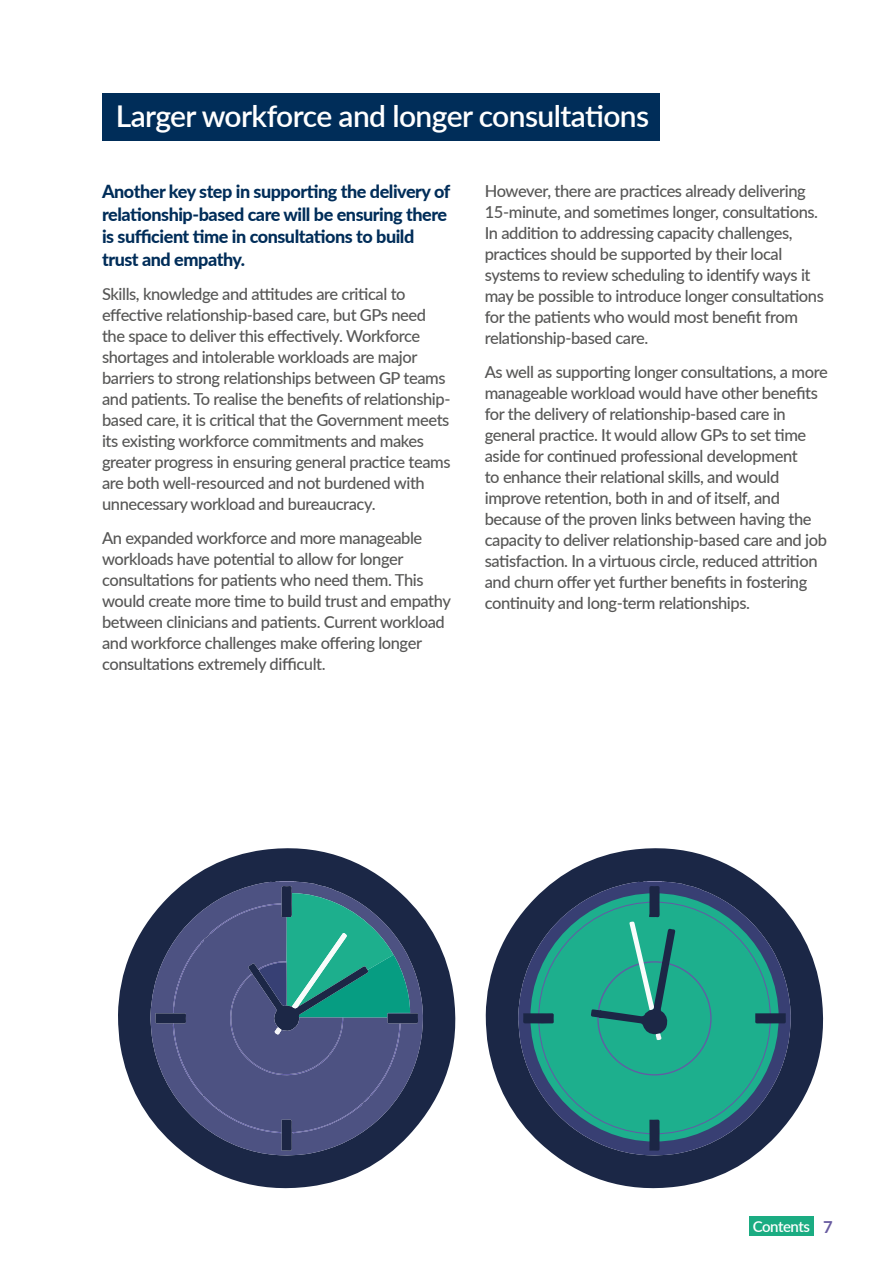
<style>
.page{position:relative;width:893px;height:1263px;background:#fff}
.page>*{position:absolute;margin:0;border:0;box-sizing:border-box;transform-origin:0 0}
.t1{font:600 30px "Lato";letter-spacing:-.02em;color:#fff}
.t2{font:800 18px/22.5px "Lato";letter-spacing:-.025em;color:#002d59}
.t3{font:500 16.5px/21px "Lato";letter-spacing:-.025em;color:#575756}
.t4{font:600 15px "Lato";letter-spacing:-.035em;color:#fff}
.s1{font-weight:700;font-size:16.5px;color:#685ba0}
</style>
<div class="page">
<div style="left:102px;top:94px;width:557px;height:47px;background:#002d59"></div>
<svg style="left:118px;top:848px;width:338px;height:340px"></svg>
<svg style="left:150px;top:881px;width:273px;height:274px;fill:#1b2746"></svg>
<svg style="left:155px;top:881px;width:263px;height:270px;background:#415c7c"></svg>
<svg style="left:486px;top:848px;width:337px;height:340px"></svg>
<svg style="left:518px;top:881px;width:273px;height:274px;background:#3c4669"></svg>
<div style="left:530px;top:893px;width:249px;height:248px;background:#1daf8d;border-radius:50%"></div>
<svg style="left:591px;top:881px;width:84px;height:159px"></svg>
<svg style="left:649px;top:1119px;width:11px;height:32px"></svg>
<svg style="left:523px;top:1013px;width:31px;height:10px"></svg>
<svg style="left:755px;top:1012px;width:31px;height:11px"></svg>
<div style="left:749px;top:1216px;width:65px;height:20px;background:#1bac82"></div>
<p class="t1" style="left:116px;top:95px;width:535px">Larger workforce and longer consultations</p>
<p class="t2" style="left:102px;top:180px;width:350px">Another key step in supporting the delivery of relationship-based care will be ensuring there is sufficient time in consultations to build trust and empathy.</p>
<p class="t3" style="left:102px;top:282px;width:350px">Skills, knowledge and attitudes are critical to effective relationship-based care, but GPs need the space to deliver this effectively. Workforce shortages and intolerable workloads are major barriers to strong relationships between GP teams and patients. To realise the benefits of relationship&shy;based care, it is critical that the Government meets its existing workforce commitments and makes greater progress in ensuring general practice teams are both well-resourced and not burdened with unnecessary workload and bureaucracy.</p>
<p class="t3" style="left:102px;top:526px;width:322px">An expanded workforce and more manageable</p>
<p class="t3" style="left:102px;top:547px;width:350px">workloads have potential to allow for longer consultations for patients who need them. This would create more time to build trust and empathy between clinicians and patients. Current workload and workforce challenges make offering longer consultations extremely difficult.</p>
<p class="t3" style="left:485px;top:180px;width:341px">However, there are practices already delivering 15-minute, and sometimes longer, consultations.<br>In addition to addressing capacity challenges, practices should be supported by their local systems to review scheduling to identify ways it may be possible to introduce longer consultations for the patients who would most benefit from relationship-based care.</p>
<p class="t3" style="left:485px;top:361px;width:344px">As well as supporting longer consultations, a more manageable workload would have other benefits for the delivery of relationship-based care in general practice. It would allow GPs to set time aside for continued professional development<br>to enhance their relational skills, and would improve retention, both in and of itself, and</p>
<p class="t3" style="left:485px;top:508px;width:328px">because of the proven links between having the</p>
<p class="t3" style="left:485px;top:529px;width:344px">capacity to deliver relationship-based care and job satisfaction. In a virtuous circle, reduced attrition and churn offer yet further benefits in fostering continuity and long-term relationships.</p>
<p class="t4" style="left:753px;top:1215px;width:81px">Contents <span class="s1">7</span></p>
</div>
